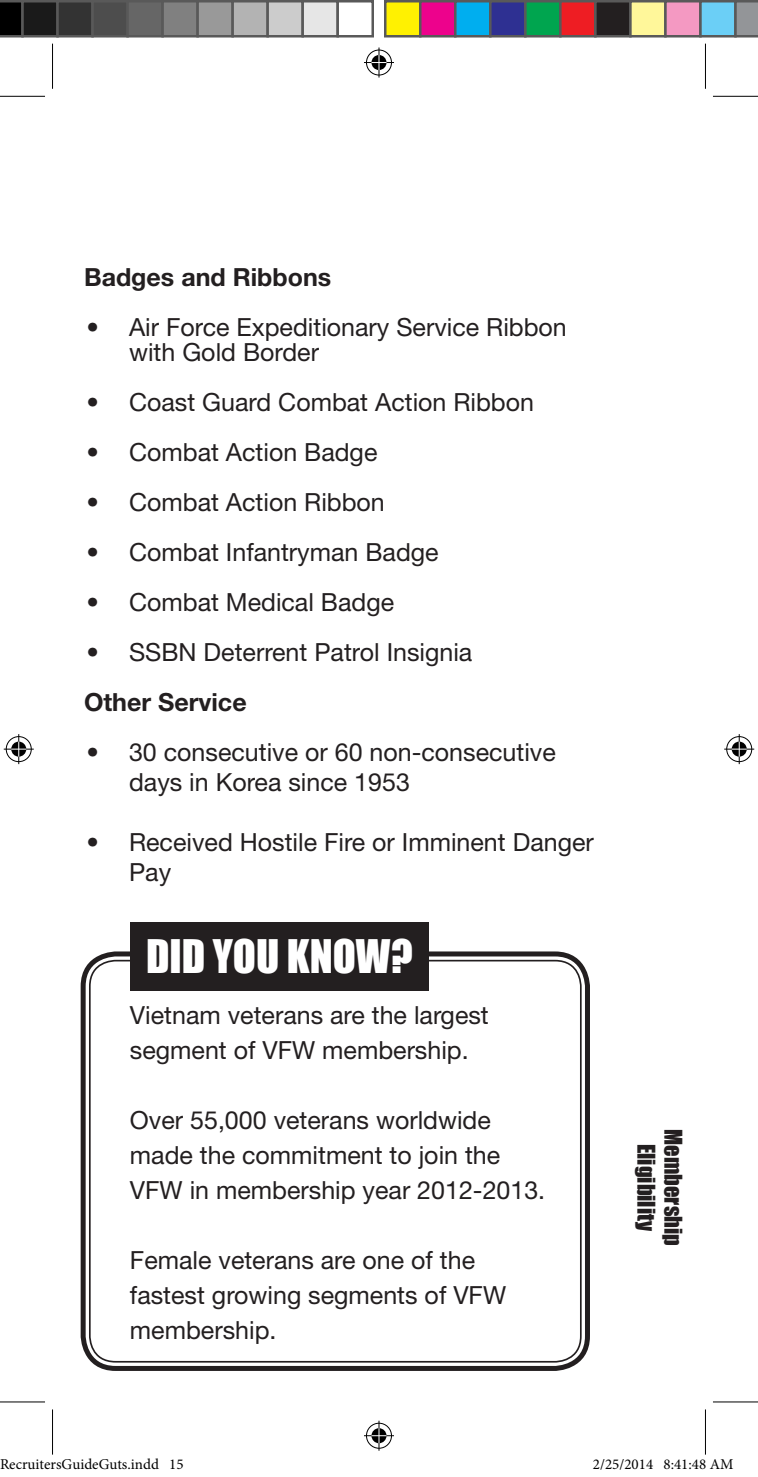
<style>
.page{position:relative;width:758px;height:1477px;background:#fff}
.page>*{position:absolute;margin:0;border:0;box-sizing:border-box;transform-origin:0 0}
.t1{font:42.5px "Impact";color:#fff}
.t2{font:25px/35px "Helvetica Neue LT Std";color:#231f20}
.t3{font:700 25px "Helvetica Neue LT Std";color:#231f20}
.t4{font:22.5px/27px "Impact";color:#231f20;text-align:center}
.t5{font:15px "Minion Pro";color:#000}
</style>
<div class="page">
<div style="left:81px;top:951px;width:509px;height:419px;border:5px solid #231f20;border-radius:32px"></div>
<div style="left:89px;top:959px;width:492px;height:403px;border:2px solid #231f20;border-radius:26px"></div>
<div style="left:130px;top:921px;width:299px;height:69px;background:#231f20"></div>
<hr style="left:0;top:96px;width:45px;height:1px;background:#000">
<hr style="left:712px;top:96px;width:46px;height:1px;background:#000">
<hr style="left:0;top:1401px;width:45px;height:1px;background:#000">
<hr style="left:712px;top:1401px;width:46px;height:1px;background:#000">
<hr style="left:52px;top:44px;width:1px;height:45px;background:#000">
<hr style="left:52px;top:1409px;width:1px;height:45px;background:#000">
<hr style="left:705px;top:44px;width:1px;height:45px;background:#000">
<div style="left:365px;top:48px;width:28px;height:29px;border:3px solid #fff;border-radius:50%"></div>
<hr style="left:364px;top:61px;width:30px;height:3px;background:#fff">
<hr style="left:377px;top:48px;width:3px;height:30px;background:#fff">
<div style="left:370px;top:53px;width:18px;height:19px;border:3px solid #fff;border-radius:50%"></div>
<div style="left:366px;top:50px;width:26px;height:25px;border:1px solid #000;border-radius:50%"></div>
<hr style="left:364px;top:62px;width:30px;height:1px;background:#000">
<hr style="left:378px;top:48px;width:1px;height:30px;background:#000">
<svg style="left:371px;top:55px;width:15px;height:15px"></svg>
<div style="left:365px;top:1421px;width:28px;height:28px;border:3px solid #fff;border-radius:50%"></div>
<svg style="left:364px;top:1433px;width:30px;height:4px"></svg>
<hr style="left:377px;top:1420px;width:3px;height:30px;background:#fff">
<div style="left:370px;top:1426px;width:18px;height:18px;border:3px solid #fff;border-radius:50%"></div>
<div style="left:366px;top:1422px;width:26px;height:26px;border:1px solid #000;border-radius:50%"></div>
<hr style="left:364px;top:1435px;width:30px;height:1px;background:#000">
<hr style="left:378px;top:1420px;width:1px;height:30px;background:#000">
<svg style="left:371px;top:1428px;width:15px;height:14px"></svg>
<div style="left:5px;top:735px;width:28px;height:28px;border:3px solid #fff;border-radius:50%"></div>
<hr style="left:4px;top:747px;width:30px;height:3px;background:#fff">
<hr style="left:17px;top:734px;width:3px;height:30px;background:#fff">
<div style="left:10px;top:740px;width:18px;height:18px;border:3px solid #fff;border-radius:50%"></div>
<div style="left:6px;top:736px;width:26px;height:26px;border:1px solid #000;border-radius:50%"></div>
<hr style="left:4px;top:748px;width:30px;height:1px;background:#000">
<hr style="left:18px;top:734px;width:1px;height:30px;background:#000">
<svg style="left:11px;top:741px;width:15px;height:15px"></svg>
<div style="left:725px;top:735px;width:28px;height:28px;border:3px solid #fff;border-radius:50%"></div>
<hr style="left:724px;top:747px;width:30px;height:3px;background:#fff">
<hr style="left:737px;top:734px;width:3px;height:30px;background:#fff">
<div style="left:730px;top:740px;width:18px;height:18px;border:3px solid #fff;border-radius:50%"></div>
<div style="left:726px;top:736px;width:26px;height:26px;border:1px solid #000;border-radius:50%"></div>
<hr style="left:724px;top:748px;width:30px;height:1px;background:#000">
<hr style="left:738px;top:734px;width:1px;height:30px;background:#000">
<svg style="left:731px;top:741px;width:15px;height:15px"></svg>
<svg style="left:0;top:0;width:21px;height:38px"></svg>
<div style="left:22px;top:1px;width:36px;height:35px;background:#1a1a1a"></div>
<div style="left:21px;top:0;width:38px;height:38px;border:2px solid #595959"></div>
<div style="left:58px;top:1px;width:34px;height:35px;background:#333"></div>
<div style="left:56px;top:0;width:38px;height:38px;border:2px solid #595959"></div>
<div style="left:92px;top:1px;width:36px;height:35px;background:#4d4d4d"></div>
<div style="left:91px;top:0;width:38px;height:38px;border:2px solid #595959"></div>
<div style="left:128px;top:1px;width:34px;height:35px;background:#666"></div>
<div style="left:126px;top:0;width:38px;height:38px;border:2px solid #595959"></div>
<div style="left:162px;top:1px;width:36px;height:35px;background:#808080"></div>
<div style="left:161px;top:0;width:38px;height:38px;border:2px solid #595959"></div>
<div style="left:198px;top:1px;width:34px;height:35px;background:#999"></div>
<div style="left:196px;top:0;width:38px;height:38px;border:2px solid #595959"></div>
<div style="left:232px;top:1px;width:36px;height:35px;background:#b3b3b3"></div>
<div style="left:231px;top:0;width:38px;height:38px;border:2px solid #595959"></div>
<div style="left:268px;top:1px;width:34px;height:35px;background:#ccc"></div>
<div style="left:266px;top:0;width:38px;height:38px;border:2px solid #595959"></div>
<div style="left:302px;top:1px;width:36px;height:35px;background:#e6e6e6"></div>
<div style="left:301px;top:0;width:38px;height:38px;border:2px solid #595959"></div>
<div style="left:336px;top:0;width:38px;height:38px;border:2px solid #595959"></div>
<div style="left:385px;top:1px;width:35px;height:35px;background:#fff101"></div>
<div style="left:384px;top:0;width:37px;height:38px;border:2px solid #595959"></div>
<div style="left:420px;top:1px;width:35px;height:35px;background:#ed028c"></div>
<div style="left:419px;top:0;width:37px;height:38px;border:2px solid #595959"></div>
<div style="left:455px;top:1px;width:35px;height:35px;background:#00aeef"></div>
<div style="left:454px;top:0;width:37px;height:38px;border:2px solid #595959"></div>
<div style="left:490px;top:1px;width:35px;height:35px;background:#2e3092"></div>
<div style="left:489px;top:0;width:37px;height:38px;border:2px solid #595959"></div>
<div style="left:525px;top:1px;width:35px;height:35px;background:#00a54f"></div>
<div style="left:524px;top:0;width:37px;height:38px;border:2px solid #595959"></div>
<div style="left:560px;top:1px;width:35px;height:35px;background:#ee1d23"></div>
<div style="left:559px;top:0;width:37px;height:38px;border:2px solid #595959"></div>
<div style="left:595px;top:1px;width:35px;height:35px;background:#231f20"></div>
<div style="left:594px;top:0;width:37px;height:38px;border:2px solid #595959"></div>
<div style="left:630px;top:1px;width:35px;height:35px;background:#fff79a"></div>
<div style="left:629px;top:0;width:37px;height:38px;border:2px solid #595959"></div>
<div style="left:665px;top:1px;width:35px;height:35px;background:#f499c2"></div>
<div style="left:664px;top:0;width:37px;height:38px;border:2px solid #595959"></div>
<div style="left:700px;top:1px;width:35px;height:35px;background:#6bcff6"></div>
<div style="left:699px;top:0;width:37px;height:38px;border:2px solid #595959"></div>
<svg style="left:734px;top:0;width:24px;height:38px"></svg>
<div style="left:631px;top:1459px;width:7px;height:10px;border:1px solid #fff;border-radius:50%"></div>
<div style="left:633px;top:1459px;width:4px;height:10px;border:1px solid #fff;border-radius:50%"></div>
<svg style="left:705px;top:1401px;width:29px;height:54px"></svg>
<p class="t3" style="left:84px;top:262px;width:249px">Badges and Ribbons</p>
<p class="t2" style="left:129px;top:314px;width:439px;line-height:25px;text-indent:-42px">• Air Force Expeditionary Service Ribbon with Gold Border</p>
<p class="t2" style="left:86px;top:384px;width:449px">• Coast Guard Combat Action Ribbon</p>
<p class="t2" style="left:86px;top:434px;width:292px">• Combat Action Badge</p>
<p class="t2" style="left:86px;top:484px;width:300px">• Combat Action Ribbon</p>
<p class="t2" style="left:86px;top:534px;width:353px">• Combat Infantryman Badge</p>
<p class="t2" style="left:86px;top:584px;width:309px">• Combat Medical Badge</p>
<p class="t2" style="left:86px;top:634px;width:387px">• SSBN Deterrent Patrol Insignia</p>
<p class="t3" style="left:84px;top:687px;width:164px">Other Service</p>
<p class="t2" style="left:129px;top:737px;width:428px;line-height:30px;text-indent:-42px">• 30 consecutive or 60 non-consecutive days in Korea since 1953</p>
<p class="t2" style="left:129px;top:827px;width:466px;line-height:30px;text-indent:-42px">• Received Hostile Fire or Imminent Danger<br>Pay</p>
<p class="t1" style="left:146px;top:923px;width:268px">DID YOU KNOW?</p>
<p class="t2" style="left:130px;top:997px;width:360px">Vietnam veterans are the largest segment of VFW membership.</p>
<p class="t2" style="left:130px;top:1102px;width:416px">Over 55,000 veterans worldwide made the commitment to join the<br>VFW in membership year 2012-2013.</p>
<p class="t2" style="left:130px;top:1242px;width:377px">Female veterans are one of the fastest growing segments of VFW membership.</p>
<p class="t4" style="left:687px;top:1129px;width:118px;rotate:90deg">Membership<br>Eligibility</p>
<p class="t5" style="left:0;top:1454px;width:185px">RecruitersGuideGuts.indd 15</p>
<p class="t5" style="left:592px;top:1454px;width:142px">2/25/2014 8:41:48 AM</p>
</div>
